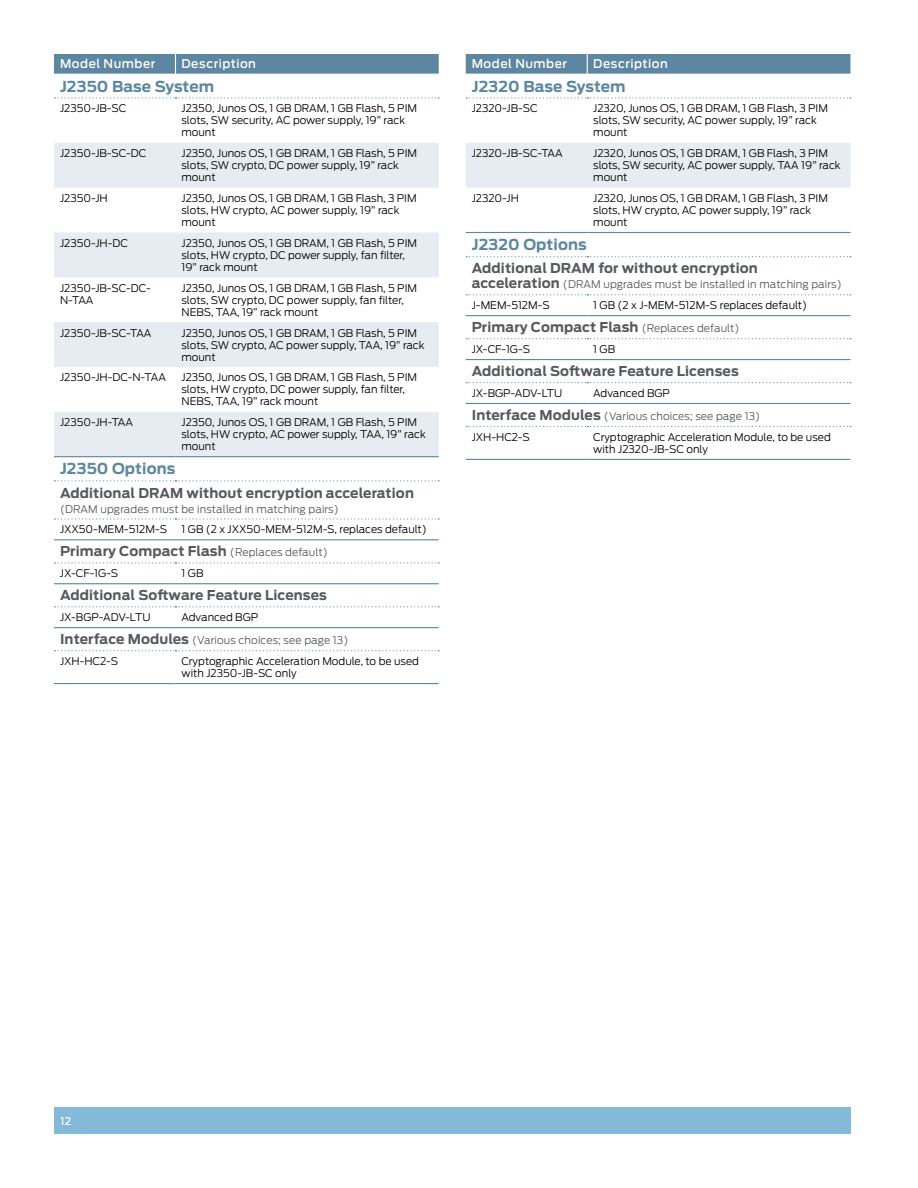
<style>
.page{position:relative;width:918px;height:1188px;background:#fff}
.page>*{position:absolute;margin:0;border:0;box-sizing:border-box;transform-origin:0 0}
.t1{font:700 15px "Antenna";letter-spacing:.01em;color:#5d87a1}
.t2{font:700 13.5px "Antenna";letter-spacing:.01em;color:#58595b}
.t3{font:500 12px "Antenna";letter-spacing:.045em;color:#fff}
.t4{font:300 10.5px/12px "Antenna";color:#000}
.t5{font:300 10.5px/23.1px "Antenna";letter-spacing:.01em;color:#58595b}
.t6{font:500 10.5px "Antenna";color:#fff}
.s1{font-weight:300;font-size:10.5px}
.s2{color:#000}
.s3{font-weight:700;font-size:13.5px}
</style>
<div class="page">
<div style="left:54px;top:1107px;width:796px;height:27px;background:#84b9d8"></div>
<svg style="left:54px;top:97px;width:385px;height:555px"></svg>
<svg style="left:54px;top:143px;width:385px;height:313px;fill:#e6ecf1"></svg>
<div style="left:54px;top:54px;width:385px;height:20px;background:#5d87a1"></div>
<hr style="left:54px;top:456px;width:122px;height:1px;background:#5d87a1">
<hr style="left:176px;top:456px;width:263px;height:1px;background:#5d87a1">
<svg style="left:55px;top:480px;width:384px;height:1px"></svg>
<svg style="left:55px;top:518px;width:384px;height:2px"></svg>
<hr style="left:54px;top:583px;width:122px;height:1px;background:#5d87a1">
<hr style="left:176px;top:583px;width:263px;height:1px;background:#5d87a1">
<svg style="left:55px;top:606px;width:384px;height:1px"></svg>
<hr style="left:54px;top:627px;width:122px;height:1px;background:#5d87a1">
<hr style="left:176px;top:627px;width:263px;height:1px;background:#5d87a1">
<svg style="left:55px;top:650px;width:384px;height:1px"></svg>
<hr style="left:54px;top:683px;width:122px;height:1px;background:#5d87a1">
<hr style="left:176px;top:683px;width:263px;height:1px;background:#5d87a1">
<hr style="left:54px;top:539px;width:122px;height:1px;background:#5d87a1">
<hr style="left:176px;top:539px;width:263px;height:1px;background:#5d87a1">
<svg style="left:55px;top:562px;width:384px;height:1px"></svg>
<svg style="left:55px;top:97px;width:384px;height:2px"></svg>
<svg style="left:466px;top:233px;width:384px;height:226px"></svg>
<div style="left:466px;top:143px;width:384px;height:45px;background:#e6ecf1"></div>
<div style="left:466px;top:54px;width:384px;height:20px;background:#5d87a1"></div>
<svg style="left:466px;top:294px;width:385px;height:1px"></svg>
<hr style="left:466px;top:359px;width:121px;height:1px;background:#5d87a1">
<hr style="left:587px;top:359px;width:263px;height:1px;background:#5d87a1">
<svg style="left:466px;top:382px;width:385px;height:1px"></svg>
<hr style="left:466px;top:403px;width:121px;height:1px;background:#5d87a1">
<hr style="left:587px;top:403px;width:263px;height:1px;background:#5d87a1">
<svg style="left:466px;top:426px;width:385px;height:1px"></svg>
<hr style="left:466px;top:459px;width:121px;height:1px;background:#5d87a1">
<hr style="left:587px;top:459px;width:263px;height:1px;background:#5d87a1">
<hr style="left:466px;top:315px;width:121px;height:1px;background:#5d87a1">
<hr style="left:587px;top:315px;width:263px;height:1px;background:#5d87a1">
<svg style="left:466px;top:338px;width:385px;height:1px"></svg>
<hr style="left:466px;top:232px;width:121px;height:1px;background:#5d87a1">
<hr style="left:587px;top:232px;width:263px;height:1px;background:#5d87a1">
<svg style="left:466px;top:256px;width:385px;height:1px"></svg>
<svg style="left:466px;top:97px;width:385px;height:2px"></svg>
<p class="t3" style="left:60px;top:57px;width:97px">Model Number</p>
<p class="t3" style="left:182px;top:57px;width:76px">Description</p>
<h1 class="t1" style="left:60px;top:77px;width:156px">J2350 Base System</h1>
<p class="t4" style="left:60px;top:103px;width:68px">J2350-JB-SC</p>
<p class="t4" style="left:181px;top:103px;width:237px">J2350, Junos OS, 1 GB DRAM, 1 GB Flash, 5 PIM slots, SW security, AC power supply, 19” rack mount</p>
<p class="t4" style="left:60px;top:147px;width:88px">J2350-JB-SC-DC</p>
<p class="t4" style="left:181px;top:147px;width:237px">J2350, Junos OS, 1 GB DRAM, 1 GB Flash, 5 PIM slots, SW crypto, DC power supply, 19” rack mount</p>
<p class="t4" style="left:60px;top:192px;width:49px">J2350-JH</p>
<p class="t4" style="left:181px;top:192px;width:237px">J2350, Junos OS, 1 GB DRAM, 1 GB Flash, 3 PIM slots, HW crypto, AC power supply, 19” rack mount</p>
<p class="t4" style="left:60px;top:237px;width:69px">J2350-JH-DC</p>
<p class="t4" style="left:181px;top:237px;width:237px">J2350, Junos OS, 1 GB DRAM, 1 GB Flash, 5 PIM slots, HW crypto, DC power supply, fan filter,<br>19” rack mount</p>
<p class="t4" style="left:60px;top:282px;width:92px">J2350-JB-SC-DC-<br>N-TAA</p>
<p class="t4" style="left:181px;top:282px;width:237px">J2350, Junos OS, 1 GB DRAM, 1 GB Flash, 5 PIM slots, SW crypto, DC power supply, fan filter,<br>NEBS, TAA, 19” rack mount</p>
<p class="t4" style="left:60px;top:327px;width:93px">J2350-JB-SC-TAA</p>
<p class="t4" style="left:181px;top:327px;width:245px">J2350, Junos OS, 1 GB DRAM, 1 GB Flash, 5 PIM slots, SW crypto, AC power supply, TAA, 19” rack mount</p>
<p class="t4" style="left:60px;top:372px;width:108px">J2350-JH-DC-N-TAA</p>
<p class="t4" style="left:181px;top:372px;width:237px">J2350, Junos OS, 1 GB DRAM, 1 GB Flash, 5 PIM slots, HW crypto, DC power supply, fan filter,<br>NEBS, TAA, 19” rack mount</p>
<p class="t4" style="left:60px;top:416px;width:75px">J2350-JH-TAA</p>
<p class="t4" style="left:181px;top:416px;width:246px">J2350, Junos OS, 1 GB DRAM, 1 GB Flash, 5 PIM slots, HW crypto, AC power supply, TAA, 19” rack mount</p>
<h1 class="t1" style="left:60px;top:460px;width:117px">J2350 Options</h1>
<p class="t2" style="left:60px;top:484px;width:355px">Additional DRAM without encryption acceleration</p>
<p class="t5" style="left:60px;top:497px;width:280px">(DRAM upgrades must be installed in matching pairs)</p>
<p class="t4" style="left:60px;top:524px;width:109px">JXX50-MEM-512M-S</p>
<p class="t4" style="left:181px;top:524px;width:247px">1 GB (2 x JXX50-MEM-512M-S, replaces default)</p>
<p class="t2" style="left:60px;top:543px;width:269px">Primary Compact Flash <span class="s1">(Replaces default)</span></p>
<p class="t4" style="left:60px;top:567px;width:60px">JX-CF-1G-S</p>
<p class="t4" style="left:181px;top:567px;width:23px">1 GB</p>
<p class="t2" style="left:60px;top:587px;width:269px">Additional Software Feature Licenses</p>
<p class="t4" style="left:60px;top:611px;width:92px">JX-BGP-ADV-LTU</p>
<p class="t5" style="left:60px;top:606px;width:290px;text-indent:121px"><span class="s2">Advanced BGP<br></span><span class="s3">Interface Modules</span> (Various choices; see page 13)</p>
<p class="t4" style="left:60px;top:655px;width:60px">JXH-HC2-S</p>
<p class="t4" style="left:181px;top:655px;width:239px">Cryptographic Acceleration Module, to be used with J2350-JB-SC only</p>
<p class="t3" style="left:472px;top:57px;width:97px">Model Number</p>
<p class="t3" style="left:593px;top:57px;width:76px">Description</p>
<h1 class="t1" style="left:472px;top:77px;width:155px">J2320 Base System</h1>
<p class="t4" style="left:472px;top:103px;width:67px">J2320-JB-SC</p>
<p class="t4" style="left:593px;top:103px;width:236px">J2320, Junos OS, 1 GB DRAM, 1 GB Flash, 3 PIM slots, SW security, AC power supply, 19” rack mount</p>
<p class="t4" style="left:472px;top:147px;width:93px">J2320-JB-SC-TAA</p>
<p class="t4" style="left:593px;top:147px;width:249px">J2320, Junos OS, 1 GB DRAM, 1 GB Flash, 3 PIM slots, SW security, AC power supply, TAA 19” rack mount</p>
<p class="t4" style="left:472px;top:192px;width:49px">J2320-JH</p>
<p class="t4" style="left:593px;top:192px;width:236px">J2320, Junos OS, 1 GB DRAM, 1 GB Flash, 3 PIM slots, HW crypto, AC power supply, 19” rack mount</p>
<h1 class="t1" style="left:472px;top:236px;width:117px">J2320 Options</h1>
<p class="t2" style="left:472px;top:260px;width:288px">Additional DRAM for without encryption</p>
<p class="t5" style="left:472px;top:274px;width:372px;line-height:20.9px"><span class="s3">acceleration</span> (DRAM upgrades must be installed in matching pairs)<br><span class="s2">J-MEM-512M-S</span></p>
<p class="t4" style="left:593px;top:299px;width:216px">1 GB (2 x J-MEM-512M-S replaces default)</p>
<p class="t2" style="left:472px;top:319px;width:269px">Primary Compact Flash <span class="s1">(Replaces default)</span></p>
<p class="t4" style="left:472px;top:343px;width:60px">JX-CF-1G-S</p>
<p class="t4" style="left:593px;top:343px;width:23px">1 GB</p>
<p class="t2" style="left:472px;top:363px;width:269px">Additional Software Feature Licenses</p>
<p class="t4" style="left:472px;top:387px;width:92px">JX-BGP-ADV-LTU</p>
<p class="t5" style="left:472px;top:382px;width:290px;text-indent:121px"><span class="s2">Advanced BGP<br></span><span class="s3">Interface Modules</span> (Various choices; see page 13)</p>
<p class="t4" style="left:472px;top:431px;width:60px">JXH-HC2-S</p>
<p class="t4" style="left:593px;top:431px;width:239px">Cryptographic Acceleration Module, to be used with J2320-JB-SC only</p>
<p class="t6" style="left:61px;top:1115px;width:12px">12</p>
</div>
